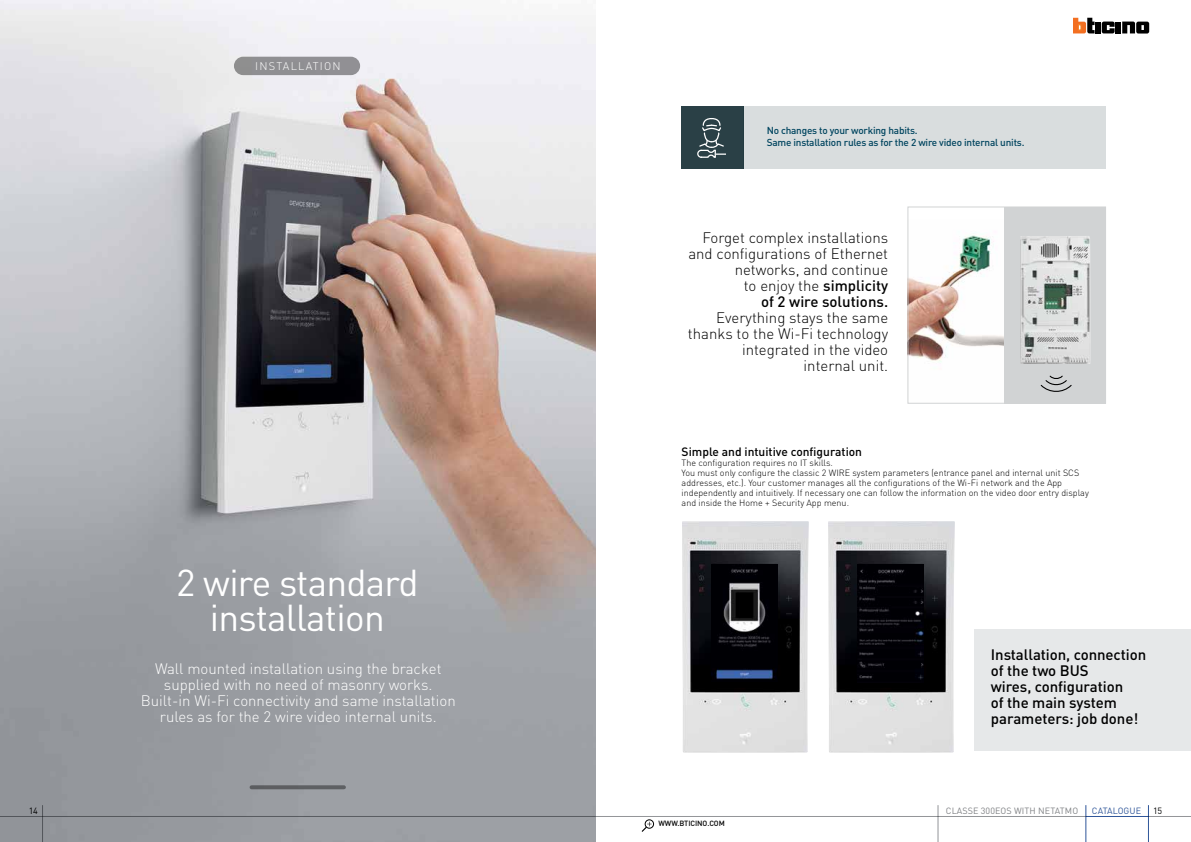
<style>
.page{position:relative;width:1191px;height:842px;background:#fff}
.page>*{position:absolute;margin:0;border:0;box-sizing:border-box;transform-origin:0 0}
.t1{font:37px/35px "DIN Pro";letter-spacing:-.02em;color:#fff;text-align:center}
.t2{font:300 15px/16px "DIN Pro";color:#000;text-align:right}
.t3{font:300 15px/16px "DIN Pro";color:#fff;text-align:center}
.t4{font:500 15px/16px "DIN Pro";letter-spacing:-.005em;color:#000}
.t5{font:500 12px "DIN Pro";color:#000}
.t6{font:300 11px "DIN Pro";letter-spacing:.11em;color:#fff}
.t7{font:500 10px/12px "DIN Pro";letter-spacing:-.02em;color:#00445f}
.t8{font:300 9px/10px "DIN Pro";color:#000}
.t9{font:9px "DIN Pro";letter-spacing:.01em;color:#808285}
.t10{font:9px "DIN Pro";color:#2f5699}
.t11{font:9px "DIN Pro";color:#000}
.t12{font:500 7.5px "DIN Pro";letter-spacing:-.01em;color:#000}
.s1{font-weight:500}
</style>
<div class="page">
<hr style="left:937px;top:805px;width:1px;height:37px;background:#939598">
<div style="left:644px;top:819px;width:10px;height:10px;border:1px solid #000;border-radius:50%"></div>
<svg style="left:641px;top:822px;width:10px;height:10px"></svg>
<hr style="left:1085px;top:805px;width:1px;height:37px;background:#2f5699">
<hr style="left:1148px;top:805px;width:1px;height:37px;background:#2f5699">
<hr style="left:1085px;top:816px;width:63px;height:1px;background:#2f5699">
<hr style="left:1148px;top:816px;width:43px;height:1px;background:#939598">
<hr style="left:595px;top:816px;width:490px;height:1px;background:#939598">
<img style="left:0;top:0;width:595px;height:842px">
<div style="left:974px;top:629px;width:217px;height:122px;background:#e6e8e9"></div>
<img style="left:909px;top:235px;width:94px;height:127px">
<div style="left:1095px;top:22px;width:5px;height:11px;background:#000"></div>
<div style="left:1115px;top:22px;width:6px;height:11px;background:#000"></div>
<svg style="left:1073px;top:18px;width:21px;height:15px"></svg>
<svg style="left:1101px;top:21px;width:13px;height:12px"></svg>
<svg style="left:1122px;top:22px;width:27px;height:12px"></svg>
<svg style="left:251px;top:785px;width:93px;height:4px"></svg>
<div style="left:743px;top:106px;width:362px;height:63px;background:#d9ddde"></div>
<div style="left:681px;top:106px;width:62px;height:63px;background:#2a4046"></div>
<svg style="left:697px;top:118px;width:29px;height:40px"></svg>
<div style="left:234px;top:57px;width:126px;height:18px;background:#8f8f92;border-radius:9px"></div>
<div style="left:1003px;top:207px;width:102px;height:196px;background:#d1d3d4"></div>
<img style="left:1020px;top:236px;width:70px;height:128px">
<svg style="left:1040px;top:375px;width:32px;height:17px"></svg>
<div style="left:907px;top:206px;width:199px;height:198px;border:1px solid #d1d3d4"></div>
<img style="left:682px;top:521px;width:127px;height:231px">
<img style="left:711px;top:564px;width:66px;height:117px">
<img style="left:828px;top:521px;width:127px;height:231px">
<img style="left:858px;top:564px;width:65px;height:119px">
<p class="t6" style="left:255px;top:59px;width:87px">INSTALLATION</p>
<h1 class="t1" style="left:176px;top:561px;width:244px">2 wire standard installation</h1>
<h2 class="t3" style="left:141px;top:660px;width:316px">Wall mounted installation using the bracket supplied with no need of masonry works.<br>Built-in Wi-Fi connectivity and same installation rules as for the 2 wire video internal units.</h2>
<p class="t7" style="left:766px;top:124px;width:259px">No changes to your working habits.<br>Same installation rules as for the 2 wire video internal units.</p>
<h2 class="t2" style="left:688px;top:228px;width:201px">Forget complex installations and configurations of Ethernet networks, and continue<br>to enjoy the <span class="s1">simplicity<br>of 2 wire solutions.</span></h2>
<h2 class="t2" style="left:688px;top:308px;width:202px">Everything stays the same thanks to the Wi-Fi technology integrated in the video internal unit.</h2>
<h3 class="t5" style="left:681px;top:444px;width:182px">Simple and intuitive configuration</h3>
<p class="t8" style="left:681px;top:458px;width:409px">The configuration requires no IT skills.<br>You must only configure the classic 2 WIRE system parameters (entrance panel and internal unit SCS addresses, etc.). Your customer manages all the configurations of the Wi-Fi network and the App independently and intuitively. If necessary one can follow the information on the video door entry display and inside the Home + Security App menu.</p>
<h2 class="t4" style="left:991px;top:646px;width:157px">Installation, connection of the two BUS<br>wires, configuration<br>of the main system parameters: job done!</h2>
<p class="t11" style="left:29px;top:804px;width:11px">14</p>
<p class="t9" style="left:946px;top:804px;width:134px">CLASSE 300EOS WITH NETATMO</p>
<p class="t11" style="left:1153px;top:804px;width:11px">15</p>
<p class="t12" style="left:658px;top:818px;width:68px">WWW.BTICINO.COM</p>
<p class="t10" style="left:1092px;top:804px;width:51px">CATALOGUE</p>
</div>
